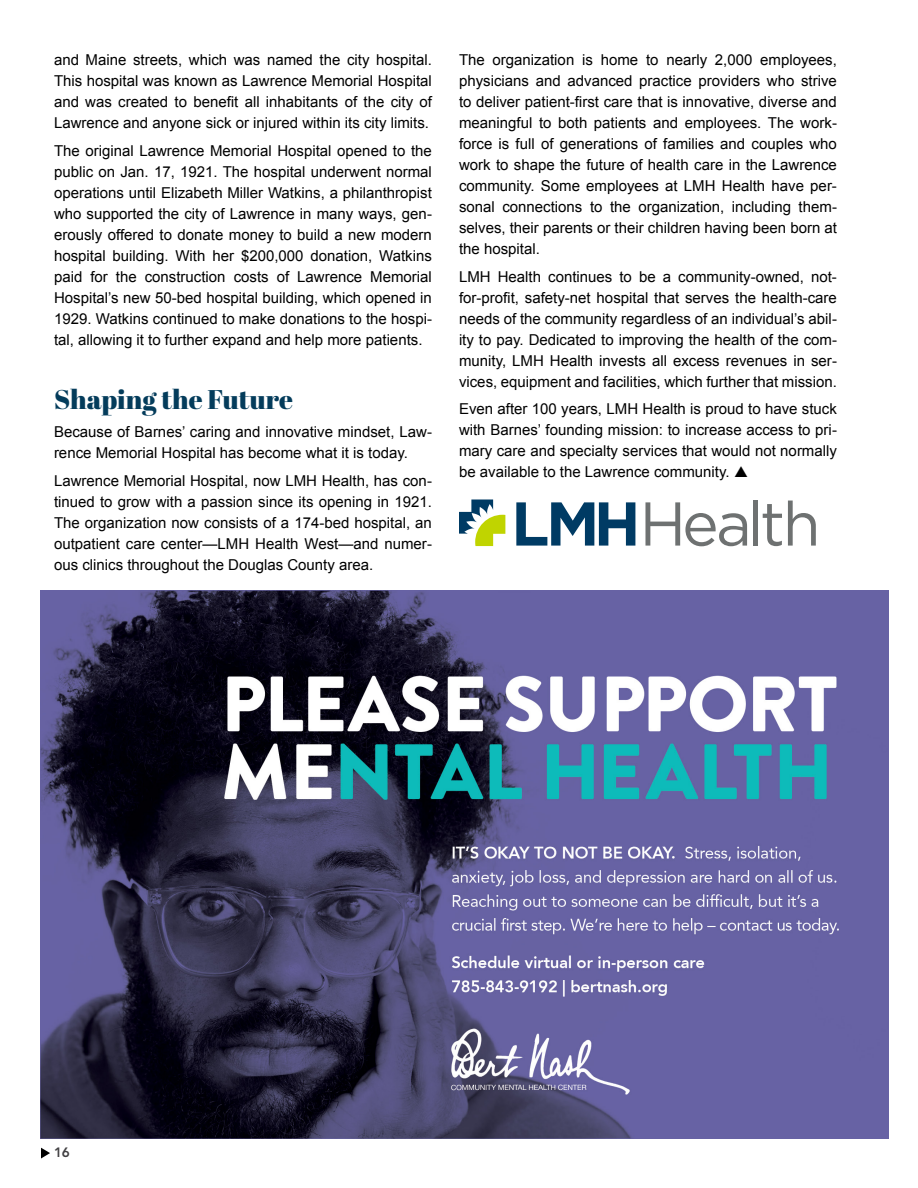
<style>
.page{position:relative;width:918px;height:1188px;background:#fff}
.page>*{position:absolute;margin:0;border:0;box-sizing:border-box;transform-origin:0 0}
.abril_-_para_headlin{font:27px "Abril Fatface";color:#043c5b}
.main_1-_justified1{font:15px/21px "Arial";color:#000;text-align:justify}
.t1{font:800 13.5px "Avenir LT Std";color:#414042}
</style>
<div class="page">
<svg style="left:41px;top:1148px;width:9px;height:11px"></svg>
<img style="left:40px;top:590px;width:848px;height:549px">
<svg style="left:459px;top:500px;width:46px;height:46px"></svg>
<svg style="left:516px;top:502px;width:119px;height:44px"></svg>
<svg style="left:645px;top:502px;width:102px;height:44px"></svg>
<div style="left:753px;top:501px;width:5px;height:45px;background:#6e7171"></div>
<svg style="left:763px;top:504px;width:19px;height:42px"></svg>
<svg style="left:788px;top:501px;width:28px;height:45px"></svg>
<p class="main_1-_justified1" style="left:54px;top:49px;width:379px">and Maine streets, which was named the city hospital.<br>This hospital was known as Lawrence Memorial Hospital and was created to benefit all inhabitants of the city of Lawrence and anyone sick or injured within its city limits.</p>
<p class="main_1-_justified1" style="left:54px;top:140px;width:380px">The original Lawrence Memorial Hospital opened to the public on Jan. 17, 1921. The hospital underwent normal operations until Elizabeth Miller Watkins, a philanthropist who supported the city of Lawrence in many ways, gen&shy;erously offered to donate money to build a new modern hospital building. With her $200,000 donation, Watkins paid for the construction costs of Lawrence Memorial Hospital’s new 50-bed hospital building, which opened in 1929. Watkins continued to make donations to the hospi&shy;tal, allowing it to further expand and help more patients.</p>
<p class="abril_-_para_headlin" style="left:54px;top:381px;width:240px">Shaping the Future</p>
<p class="main_1-_justified1" style="left:54px;top:421px;width:380px">Because of Barnes’ caring and innovative mindset, Law&shy;rence Memorial Hospital has become what it is today.</p>
<p class="main_1-_justified1" style="left:54px;top:470px;width:380px">Lawrence Memorial Hospital, now LMH Health, has con&shy;tinued to grow with a passion since its opening in 1921.<br>The organization now consists of a 174-bed hospital, an outpatient care center—LMH Health West—and numer&shy;ous clinics throughout the Douglas County area.</p>
<p class="main_1-_justified1" style="left:459px;top:49px;width:380px">The organization is home to nearly 2,000 employees, physicians and advanced practice providers who strive to deliver patient-first care that is innovative, diverse and meaningful to both patients and employees. The work&shy;force is full of generations of families and couples who work to shape the future of health care in the Lawrence community. Some employees at LMH Health have per&shy;sonal connections to the organization, including them&shy;selves, their parents or their children having been born at the hospital.</p>
<p class="main_1-_justified1" style="left:459px;top:266px;width:379px">LMH Health continues to be a community-owned, not&shy;for-profit, safety-net hospital that serves the health-care needs of the community regardless of an individual’s abil&shy;ity to pay. Dedicated to improving the health of the com&shy;munity, LMH Health invests all excess revenues in ser&shy;vices, equipment and facilities, which further that mission.</p>
<p class="main_1-_justified1" style="left:459px;top:399px;width:379px">Even after 100 years, LMH Health is proud to have stuck with Barnes’ founding mission: to increase access to pri&shy;mary care and specialty services that would not normally be available to the Lawrence community.</p>
<p class="t1" style="left:54px;top:1144px;width:17px">16</p>
</div>
